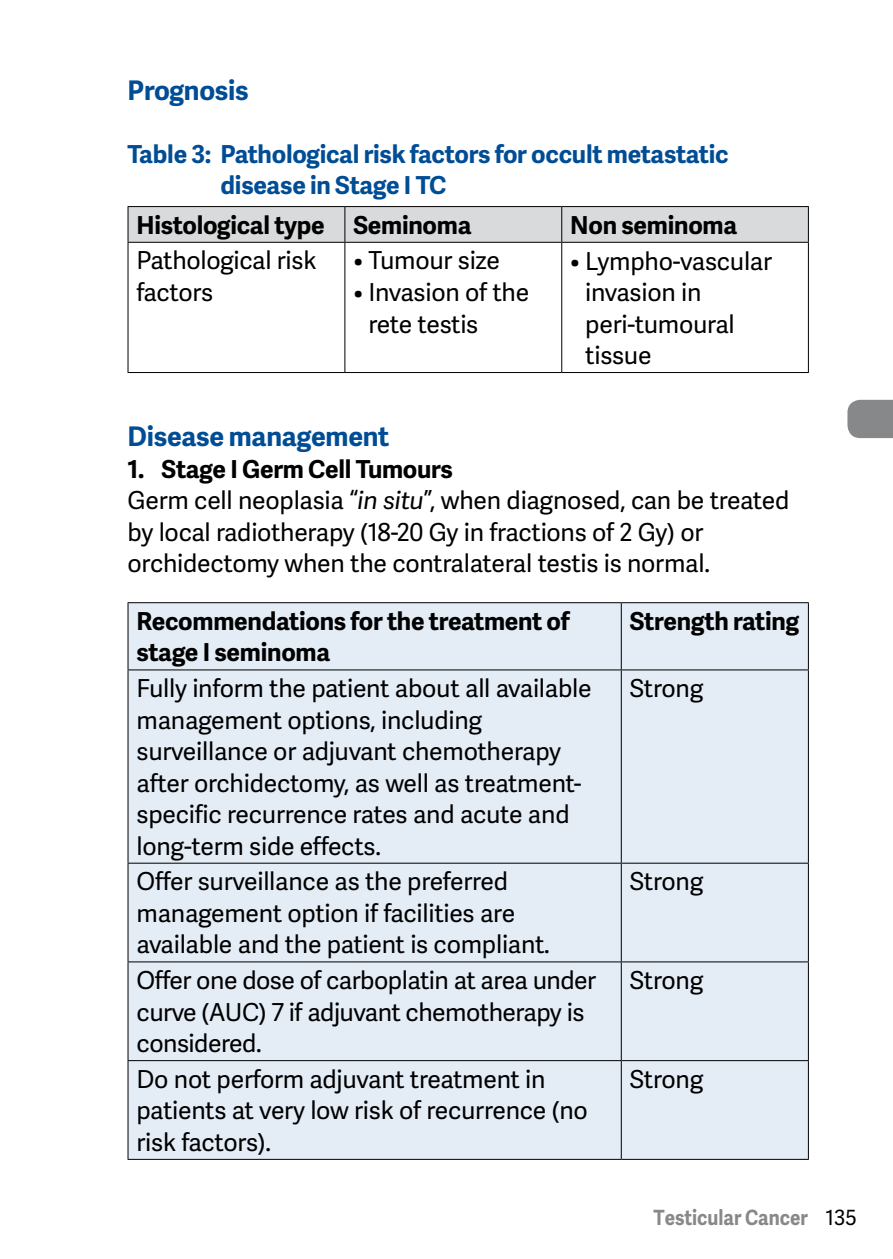
<style>
.page{position:relative;width:893px;height:1259px;background:#fff}
.page>*{position:absolute;margin:0;border:0;box-sizing:border-box;transform-origin:0 0}
.t1{font:700 27px "Adelle Sans";letter-spacing:-.01em;color:#004d95}
.t2{font:24.6px/31.5px "Adelle Sans";letter-spacing:-.01em;color:#000}
.t3{font:700 24.6px/31.5px "Adelle Sans";letter-spacing:-.01em;color:#000}
.t4{font:700 24.6px/31.5px "Adelle Sans";letter-spacing:-.01em;color:#004d95}
.t5{font:700 21px "Adelle Sans";color:#87888a;scale:.9 1}
.s1{font-weight:700}
.s2{font-style:italic}
.s3{font-weight:400;color:#000}
</style>
<div class="page">
<div style="left:847px;top:400px;width:46px;height:38px;background:#87888a"></div>
<div style="left:129px;top:207px;width:679px;height:35px;background:#d9dadb"></div>
<hr style="left:344px;top:207px;width:1px;height:35px;background:#000">
<hr style="left:561px;top:207px;width:1px;height:35px;background:#000">
<hr style="left:128px;top:372px;width:217px;height:1px;background:#000">
<hr style="left:345px;top:372px;width:217px;height:1px;background:#000">
<hr style="left:127px;top:207px;width:2px;height:35px;background:#000">
<hr style="left:808px;top:207px;width:1px;height:35px;background:#000">
<hr style="left:128px;top:206px;width:217px;height:1px;background:#000">
<hr style="left:128px;top:242px;width:217px;height:1px;background:#000">
<hr style="left:127px;top:243px;width:2px;height:129px;background:#000">
<hr style="left:345px;top:206px;width:217px;height:1px;background:#000">
<hr style="left:345px;top:242px;width:217px;height:1px;background:#000">
<hr style="left:344px;top:243px;width:1px;height:129px;background:#000">
<hr style="left:562px;top:206px;width:247px;height:1px;background:#000">
<hr style="left:562px;top:242px;width:247px;height:1px;background:#000">
<hr style="left:561px;top:243px;width:1px;height:129px;background:#000">
<hr style="left:808px;top:243px;width:1px;height:129px;background:#000">
<hr style="left:562px;top:372px;width:247px;height:1px;background:#000">
<div style="left:129px;top:603px;width:679px;height:555px;background:#e4ecf6"></div>
<hr style="left:621px;top:603px;width:1px;height:66px;background:#000">
<hr style="left:128px;top:669px;width:493px;height:1px;background:#000">
<hr style="left:621px;top:669px;width:188px;height:1px;background:#000">
<hr style="left:621px;top:670px;width:1px;height:192px;background:#000">
<hr style="left:128px;top:862px;width:493px;height:1px;background:#000">
<hr style="left:621px;top:862px;width:188px;height:1px;background:#000">
<hr style="left:621px;top:863px;width:1px;height:98px;background:#000">
<hr style="left:128px;top:961px;width:493px;height:1px;background:#000">
<hr style="left:621px;top:961px;width:188px;height:1px;background:#000">
<hr style="left:621px;top:962px;width:1px;height:98px;background:#000">
<hr style="left:128px;top:1060px;width:493px;height:1px;background:#000">
<hr style="left:621px;top:1060px;width:188px;height:1px;background:#000">
<hr style="left:621px;top:1061px;width:1px;height:98px;background:#000">
<hr style="left:128px;top:602px;width:493px;height:1px;background:#000">
<hr style="left:127px;top:603px;width:2px;height:66px;background:#000">
<hr style="left:621px;top:602px;width:188px;height:1px;background:#000">
<hr style="left:808px;top:603px;width:1px;height:66px;background:#000">
<hr style="left:127px;top:670px;width:2px;height:192px;background:#000">
<hr style="left:808px;top:670px;width:1px;height:192px;background:#000">
<hr style="left:127px;top:863px;width:2px;height:98px;background:#000">
<hr style="left:808px;top:863px;width:1px;height:98px;background:#000">
<hr style="left:127px;top:962px;width:2px;height:98px;background:#000">
<hr style="left:808px;top:962px;width:1px;height:98px;background:#000">
<hr style="left:127px;top:1061px;width:2px;height:98px;background:#000">
<hr style="left:808px;top:1061px;width:1px;height:98px;background:#000">
<hr style="left:128px;top:1158px;width:493px;height:1px;background:#000">
<hr style="left:621px;top:1158px;width:188px;height:1px;background:#000">
<p class="t1" style="left:128px;top:70px;width:123px">Prognosis</p>
<p class="t4" style="left:221px;top:137px;width:509px;text-indent:-93px">Table 3: Pathological risk factors for occult metastatic disease in Stage I TC</p>
<p class="t3" style="left:137px;top:208px;width:337px">Histological type Seminoma</p>
<p class="t3" style="left:570px;top:208px;width:169px">Non seminoma</p>
<p class="t2" style="left:137px;top:244px;width:181px">Pathological risk factors</p>
<p class="t2" style="left:353px;top:244px;width:148px">• Tumour size</p>
<p class="t2" style="left:585px;top:244px;width:188px;text-indent:-15px">• Lympho-vascular invasion in peri-tumoural tissue</p>
<p class="t2" style="left:368px;top:276px;width:162px;text-indent:-15px">• Invasion of the rete testis</p>
<p class="t1" style="left:128px;top:417px;width:263px">Disease management</p>
<p class="t2" style="left:128px;top:452px;width:663px"><span class="s1">1. Stage I Germ Cell Tumours<br></span>Germ cell neoplasia “<span class="s2">in situ</span>”, when diagnosed, can be treated by local radiotherapy (18-20 Gy in fractions of 2 Gy) or orchidectomy when the contralateral testis is normal.</p>
<p class="t3" style="left:137px;top:604px;width:435px">Recommendations for the treatment of stage I seminoma</p>
<p class="t3" style="left:630px;top:604px;width:171px">Strength rating</p>
<p class="t2" style="left:137px;top:672px;width:457px">Fully inform the patient about all available management options, including surveillance or adjuvant chemotherapy after orchidectomy, as well as treatment&shy;specific recurrence rates and acute and long-term side effects.</p>
<p class="t2" style="left:630px;top:672px;width:75px">Strong</p>
<p class="t2" style="left:137px;top:865px;width:415px">Offer surveillance as the preferred management option if facilities are available and the patient is compliant.</p>
<p class="t2" style="left:630px;top:865px;width:75px">Strong</p>
<p class="t2" style="left:137px;top:964px;width:461px">Offer one dose of carboplatin at area under curve (AUC) 7 if adjuvant chemotherapy is considered.</p>
<p class="t2" style="left:630px;top:964px;width:75px">Strong</p>
<p class="t2" style="left:137px;top:1062px;width:453px">Do not perform adjuvant treatment in patients at very low risk of recurrence (no risk factors).</p>
<p class="t2" style="left:630px;top:1062px;width:75px">Strong</p>
<p class="t5" style="left:653px;top:1202px;width:227px">Testicular Cancer <span class="s3">135</span></p>
</div>
